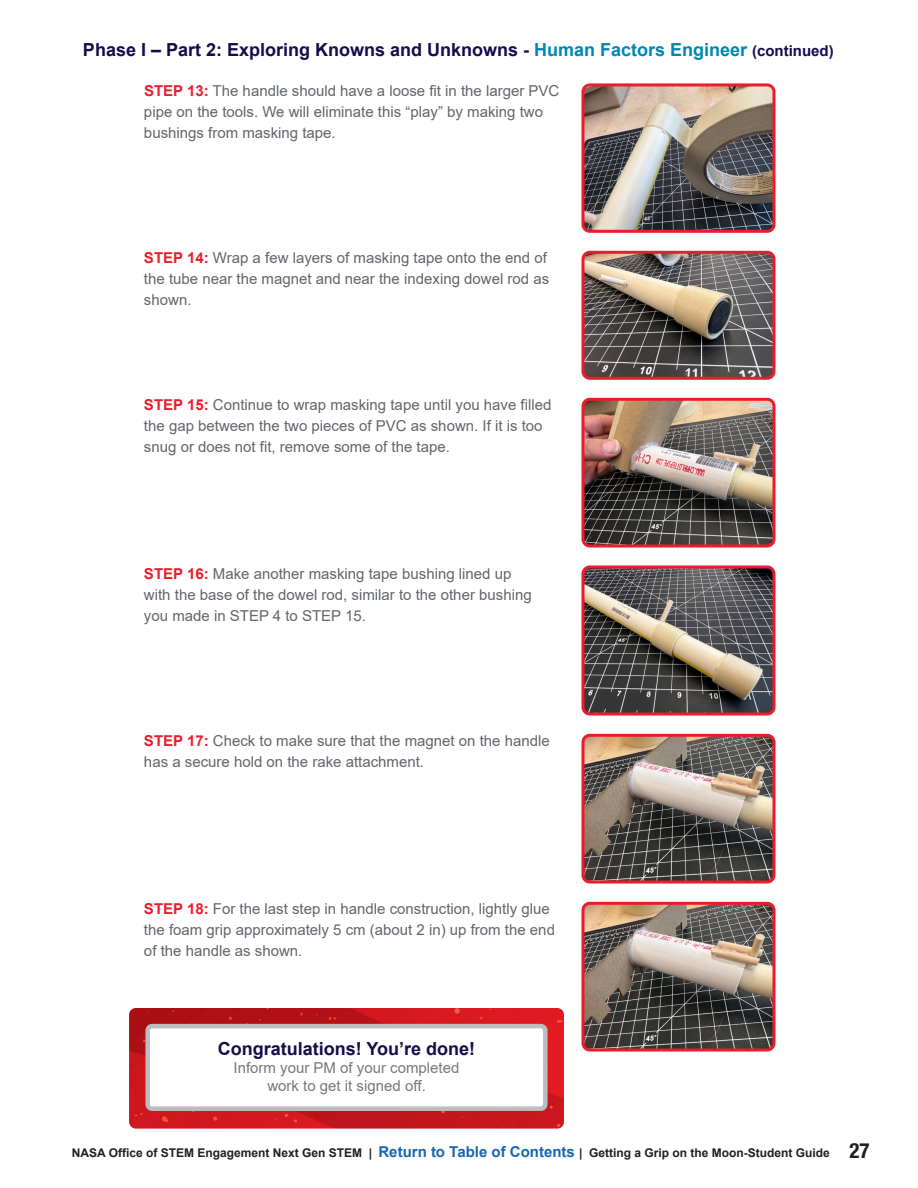
<style>
.page{position:relative;width:918px;height:1188px;background:#fff}
.page>*{position:absolute;margin:0;border:0;box-sizing:border-box;transform-origin:0 0}
.t1{font:700 18px "Arial";color:#160c4b}
.BODY{font:15px/21px "Arial";color:#62656a}
.t2{font:15px/18px "Arial";color:#787877;text-align:center}
.t3{font:700 12px "Arial";color:#231f20}
.s1{color:#0086b5}
.s2{font-size:15px}
.s3{font-weight:700;color:#eb1c2b}
.s4{font-style:inherit}
.s5{font-size:15px;color:#1767b3}
.s6{font-family:"Helvetica Neue LT Std";font-stretch:condensed;font-size:21px}
</style>
<div class="page">
<img style="left:583px;top:87px;width:191px;height:144px">
<div style="left:582px;top:83px;width:193px;height:150px;border:3px solid #eb1c2b;border-radius:7px"></div>
<img style="left:583px;top:252px;width:191px;height:126px">
<div style="left:582px;top:251px;width:193px;height:129px;border:3px solid #eb1c2b;border-radius:7px"></div>
<img style="left:583px;top:399px;width:191px;height:145px">
<div style="left:582px;top:398px;width:193px;height:150px;border:3px solid #eb1c2b;border-radius:7px"></div>
<img style="left:583px;top:567px;width:191px;height:145px">
<div style="left:582px;top:566px;width:193px;height:150px;border:3px solid #eb1c2b;border-radius:7px"></div>
<img style="left:583px;top:735px;width:191px;height:145px">
<div style="left:582px;top:734px;width:193px;height:150px;border:3px solid #eb1c2b;border-radius:7px"></div>
<img style="left:583px;top:903px;width:191px;height:145px">
<div style="left:582px;top:902px;width:193px;height:150px;border:3px solid #eb1c2b;border-radius:7px"></div>
<img style="left:129px;top:1008px;width:435px;height:121px">
<div style="left:148px;top:1026px;width:397px;height:83px;background:#fff;border-radius:4px"></div>
<div style="left:145px;top:1024px;width:403px;height:87px;border:4px solid #bcbdc0;border-radius:4px"></div>
<h2 class="t1" style="left:83px;top:37px;width:752px">Phase I – Part 2: Exploring Knowns and Unknowns - <span class="s1">Human Factors Engineer</span> <span class="s2">(continued)</span></h2>
<p class="BODY" style="left:144px;top:80px;width:417px"><span class="s3">STEP 13:</span> The handle should have a loose fit in the larger PVC pipe on the tools. We will eliminate this “play” by making two bushings from masking tape.</p>
<p class="BODY" style="left:144px;top:248px;width:407px"><span class="s3">STEP 14:</span> Wrap a few layers of masking tape onto the end of the tube near the magnet and near the indexing dowel rod as shown.</p>
<p class="BODY" style="left:144px;top:394px;width:409px"><span class="s3">STEP 15:</span> Continue to wrap masking tape until you have filled the gap between the two pieces of PVC as shown. If it is too snug or does not fit, remove some of the tape.</p>
<p class="BODY" style="left:144px;top:563px;width:389px"><span class="s3">STEP 16:</span> Make another masking tape bushing lined up with the base of the dowel rod<span class="s4">,</span> similar to the other bushing you made in STEP 4 to STEP 15.</p>
<p class="BODY" style="left:144px;top:730px;width:407px"><span class="s3">STEP 17:</span> Check to make sure that the magnet on the handle has a secure hold on the rake attachment.</p>
<p class="BODY" style="left:144px;top:898px;width:413px"><span class="s3">STEP 18:</span> For the last step in handle construction, lightly glue the foam grip approximately 5 cm (about 2 in) up from the end of the handle as shown.</p>
<h2 class="t1" style="left:218px;top:1036px;width:259px">Congratulations! You’re done!</h2>
<p class="t2" style="left:234px;top:1059px;width:227px">Inform your PM of your completed work to get it signed off.</p>
<p class="t3" style="left:72px;top:1145px;width:799px">NASA Office of STEM Engagement Next Gen STEM | <span class="s5">Return to Table of Contents</span> | Getting a Grip on the Moon-Student Guide <span class="s6">27</span></p>
</div>
